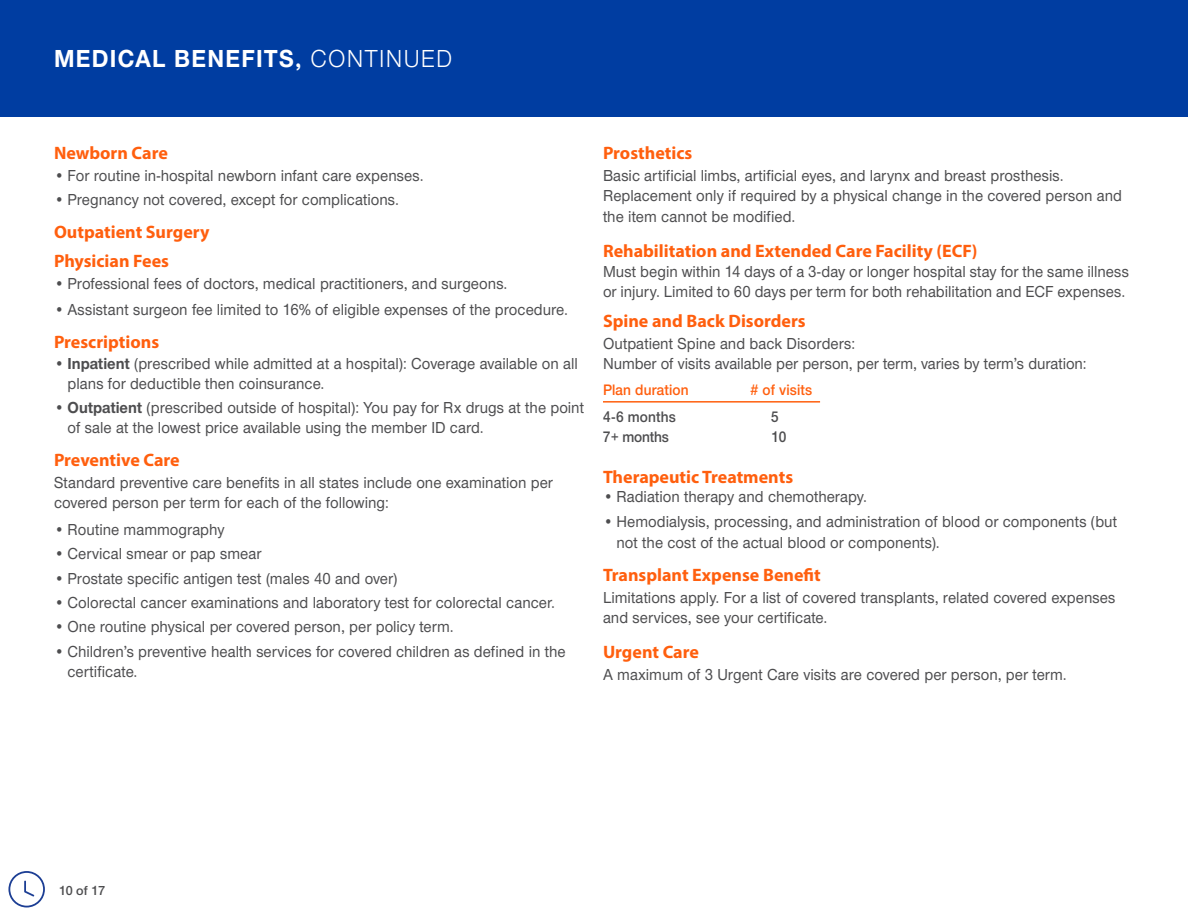
<style>
.page{position:relative;width:1188px;height:918px;background:#fff}
.page>*{position:absolute;margin:0;border:0;box-sizing:border-box;transform-origin:0 0}
.t1{font:700 25.5px "UHC Sans";letter-spacing:.05em;color:#fff;scale:.95 1}
.t2{font:700 18px/29.7px "Myriad Pro";color:#ff5f0e}
.t3{font:500 16.5px/20.2px "UHC Sans";color:#4d4d4f;scale:.95 1}
.t4{font:600 15.75px "UHC Sans";letter-spacing:.01em;color:#ff5f0e;scale:.93 1}
.t5{font:600 15.75px "UHC Sans";letter-spacing:.01em;color:#4d4d4f;scale:.93 1}
.t6{font:600 13.5px "UHC Sans";color:#4d4d4f}
.s1{font-weight:400}
.s2{font-weight:700}
</style>
<div class="page">
<hr style="left:603px;top:401px;width:217px;height:2px;background:#ff5f0e">
<div style="left:0;top:0;width:1188px;height:117px;background:#003da1"></div>
<svg style="left:8px;top:871px;width:37px;height:37px"></svg>
<h1 class="t1" style="left:54px;top:41px;width:421px">MEDICAL BENEFITS, <span class="s1">CONTINUED</span></h1>
<p class="t2" style="left:54px;top:138px;width:115px">Newborn Care</p>
<p class="t3" style="left:54px;top:164px;width:391px">• For routine in-hospital newborn infant care expenses.</p>
<p class="t3" style="left:54px;top:189px;width:365px">• Pregnancy not covered, except for complications.</p>
<p class="t2" style="left:54px;top:216px;width:157px">Outpatient Surgery<br>Physician Fees</p>
<p class="t3" style="left:54px;top:273px;width:479px">• Professional fees of doctors, medical practitioners, and surgeons.</p>
<p class="t3" style="left:54px;top:299px;width:543px">• Assistant surgeon fee limited to 16% of eligible expenses of the procedure.</p>
<p class="t2" style="left:54px;top:326px;width:107px">Prescriptions</p>
<p class="t3" style="left:67px;top:353px;width:539px;line-height:19.8px;text-indent:-13px"><span class="s2">• Inpatient</span> (prescribed while admitted at a hospital): Coverage available on all plans for deductible then coinsurance.</p>
<p class="t3" style="left:67px;top:397px;width:545px;line-height:19.8px;text-indent:-13px"><span class="s2">• Outpatient</span> (prescribed outside of hospital): You pay for Rx drugs at the point of sale at the lowest price available using the member ID card.</p>
<p class="t2" style="left:54px;top:444px;width:127px">Preventive Care</p>
<p class="t3" style="left:54px;top:471px;width:527px">Standard preventive care benefits in all states include one examination per covered person per term for each of the following:</p>
<p class="t3" style="left:54px;top:518px;width:181px">• Routine mammography</p>
<p class="t3" style="left:54px;top:543px;width:220px">• Cervical smear or pap smear</p>
<p class="t3" style="left:54px;top:567px;width:363px">• Prostate specific antigen test (males 40 and over)</p>
<p class="t3" style="left:54px;top:592px;width:529px">• Colorectal cancer examinations and laboratory test for colorectal cancer.</p>
<p class="t3" style="left:54px;top:616px;width:422px">• One routine physical per covered person, per policy term.</p>
<p class="t3" style="left:67px;top:641px;width:526px;text-indent:-13px">• Children’s preventive health services for covered children as defined in the certificate.</p>
<p class="t2" style="left:603px;top:138px;width:91px">Prosthetics</p>
<p class="t3" style="left:603px;top:165px;width:548px">Basic artificial limbs, artificial eyes, and larynx and breast prosthesis.<br>Replacement only if required by a physical change in the covered person and the item cannot be modified.</p>
<p class="t2" style="left:603px;top:235px;width:376px">Rehabilitation and Extended Care Facility (ECF)</p>
<p class="t3" style="left:603px;top:260px;width:555px">Must begin within 14 days of a 3-day or longer hospital stay for the same illness or injury. Limited to 60 days per term for both rehabilitation and ECF expenses.</p>
<p class="t2" style="left:603px;top:305px;width:204px">Spine and Back Disorders</p>
<p class="t3" style="left:603px;top:332px;width:511px">Outpatient Spine and back Disorders:<br>Number of visits available per person, per term, varies by term’s duration:</p>
<p class="t4" style="left:603px;top:380px;width:94px">Plan duration</p>
<p class="t4" style="left:751px;top:380px;width:68px"># of visits</p>
<p class="t5" style="left:603px;top:407px;width:80px">4-6 months</p>
<p class="t5" style="left:771px;top:407px;width:10px">5</p>
<p class="t5" style="left:603px;top:426px;width:72px">7+ months</p>
<p class="t5" style="left:771px;top:426px;width:18px">10</p>
<p class="t2" style="left:603px;top:461px;width:192px">Therapeutic Treatments</p>
<p class="t3" style="left:603px;top:486px;width:280px">• Radiation therapy and chemotherapy.</p>
<p class="t3" style="left:616px;top:510px;width:529px;line-height:21.6px;text-indent:-13px">• Hemodialysis, processing, and administration of blood or components (but not the cost of the actual blood or components).</p>
<p class="t2" style="left:603px;top:560px;width:219px">Transplant Expense Benefit</p>
<p class="t3" style="left:603px;top:587px;width:541px">Limitations apply. For a list of covered transplants, related covered expenses and services, see your certificate.</p>
<p class="t2" style="left:603px;top:637px;width:97px">Urgent Care</p>
<p class="t3" style="left:603px;top:664px;width:490px">A maximum of 3 Urgent Care visits are covered per person, per term.</p>
<p class="t6" style="left:59px;top:881px;width:48px">10 of 17</p>
</div>
